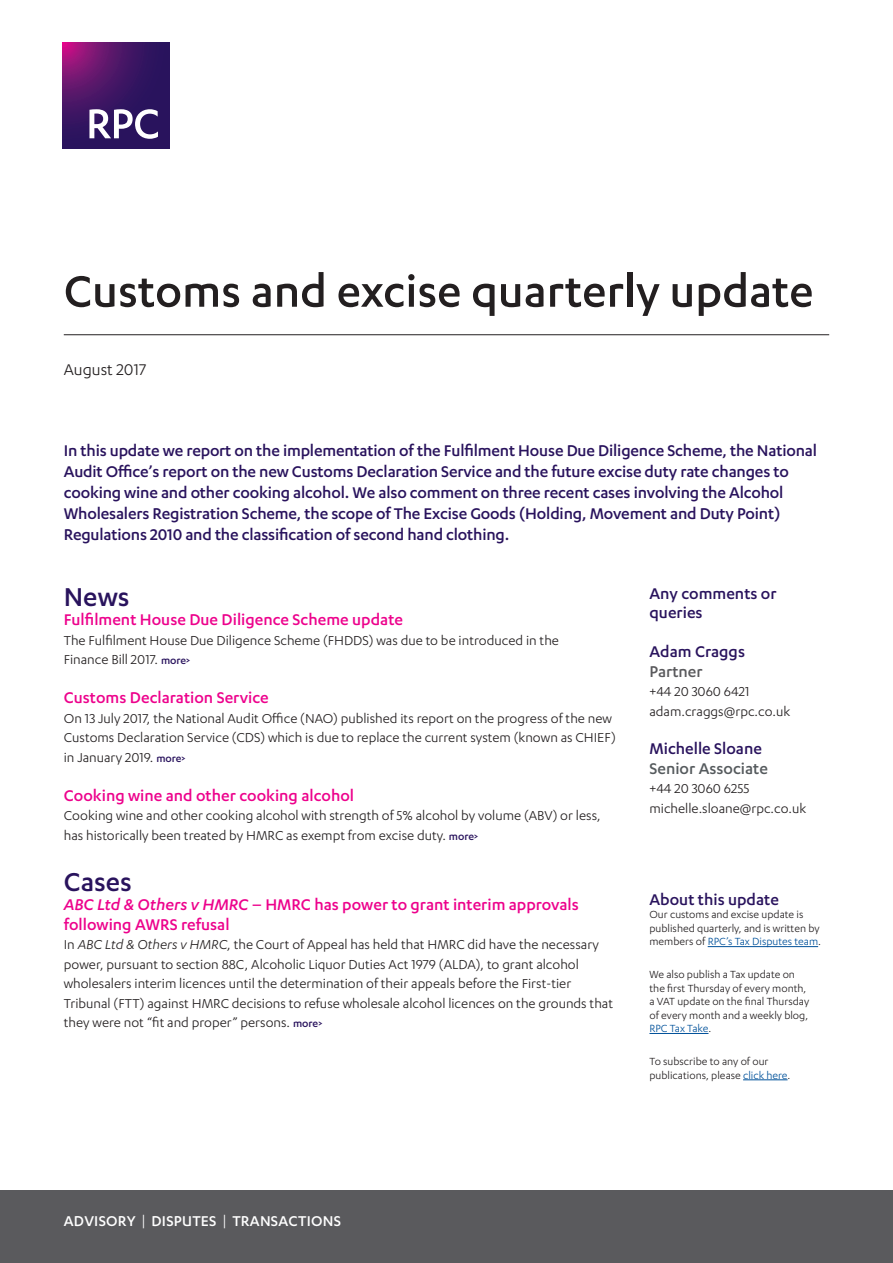
<style>
.page{position:relative;width:893px;height:1263px;background:#fff}
.page>*{position:absolute;margin:0;border:0;box-sizing:border-box;transform-origin:0 0}
.Main_cover_title__on{font:500 51px "Karbon";color:#231f20}
.Update_section_title{font:500 30px "Karbon";color:#29135d}
.Intro_text__12pt{font:500 18px/21px "Karbon";letter-spacing:-.01em;color:#29135d}
.Heading_2__pink{font:500 18px "Karbon";color:#ed028c}
.Update_article_title{font:500 18px/19.5px "Karbon";color:#ed028c}
.Contacts_title{font:500 18px/19.5px "Karbon";color:#29135d}
.Contacts_Name{font:500 18px "Karbon";color:#29135d}
.NEW_Contacts_positio{font:500 18px "Karbon";color:#565b5e}
.Date_style{font:18px "Karbon";color:#231f20}
.Contacts_position{font:500 18px "Karbon";color:#5a5a5d}
.t1{font:500 16.5px "Karbon";letter-spacing:.015em;color:#fff}
.Body{font:15px/19.5px "Karbon";color:#231f20}
.Contacts_email_tel{font:15px "Karbon";color:#231f20}
.Body-2{font:12px/13.5px "Karbon";color:#231f20}
.s1{font-weight:500;font-size:12px;color:#29135d}
.s2{font-style:italic}
.s3{color:#01519a}
.s4{font-weight:400}
</style>
<div class="page">
<svg style="left:63px;top:43px;width:106px;height:106px;background:#461565"></svg>
<svg style="left:89px;top:109px;width:69px;height:30px"></svg>
<div style="left:0;top:1191px;width:893px;height:72px;background:#5a5a5d"></div>
<hr style="left:64px;top:334px;width:765px;height:1px;background:#231f20">
<hr style="left:708px;top:946px;width:110px;height:1px;background:#01519a">
<hr style="left:649px;top:1033px;width:59px;height:1px;background:#01519a">
<hr style="left:743px;top:1079px;width:45px;height:1px;background:#01519a">
<p class="Main_cover_title__on" style="left:64px;top:263px;width:751px">Customs and excise quarterly update</p>
<p class="Date_style" style="left:64px;top:360px;width:84px">August 2017</p>
<p class="Intro_text__12pt" style="left:64px;top:439px;width:755px">In this update we report on the implementation of the Fulfilment House Due Diligence Scheme, the National Audit Office’s report on the new Customs Declaration Service and the future excise duty rate changes to cooking wine and other cooking alcohol. We also comment on three recent cases involving the Alcohol Wholesalers Registration Scheme, the scope of The Excise Goods (Holding, Movement and Duty Point)<br>Regulations 2010 and the classification of second hand clothing.</p>
<p class="Update_section_title" style="left:64px;top:580px;width:67px">News</p>
<p class="Heading_2__pink" style="left:64px;top:610px;width:341px">Fulfilment House Due Diligence Scheme update</p>
<p class="Body" style="left:64px;top:630px;width:497px">The Fulfilment House Due Diligence Scheme (FHDDS) was due to be introduced in the<br>Finance Bill 2017. <span class="s1">more&gt;</span></p>
<p class="Heading_2__pink" style="left:64px;top:688px;width:206px">Customs Declaration Service</p>
<p class="Body" style="left:64px;top:708px;width:553px">On 13 July 2017, the National Audit Office (NAO) published its report on the progress of the new<br>Customs Declaration Service (CDS) which is due to replace the current system (known as CHIEF) in January 2019. <span class="s1">more&gt;</span></p>
<p class="Heading_2__pink" style="left:64px;top:785px;width:292px">Cooking wine and other cooking alcohol</p>
<p class="Body" style="left:64px;top:805px;width:538px">Cooking wine and other cooking alcohol with strength of 5% alcohol by volume (ABV) or less, has historically been treated by HMRC as exempt from excise duty. <span class="s1">more&gt;</span></p>
<p class="Update_section_title" style="left:64px;top:865px;width:70px">Cases</p>
<p class="Update_article_title" style="left:64px;top:894px;width:517px"><span class="s2">ABC Ltd &amp; Others v HMRC</span> – HMRC has power to grant interim approvals following AWRS refusal</p>
<p class="Body" style="left:64px;top:934px;width:551px">In <span class="s2">ABC Ltd &amp; Others v HMRC</span>, the Court of Appeal has held that HMRC did have the necessary power, pursuant to section 88C, Alcoholic Liquor Duties Act 1979 (ALDA), to grant alcohol wholesalers interim licences until the determination of their appeals before the First-tier Tribunal (FTT) against HMRC decisions to refuse wholesale alcohol licences on the grounds that they were not “fit and proper” persons. <span class="s1">more&gt;</span></p>
<p class="Contacts_title" style="left:649px;top:583px;width:129px">Any comments or queries</p>
<p class="Contacts_Name" style="left:649px;top:641px;width:97px">Adam Craggs</p>
<p class="Contacts_position" style="left:649px;top:661px;width:55px">Partner</p>
<p class="Contacts_email_tel" style="left:649px;top:683px;width:102px">+44 20 3060 6421</p>
<p class="Contacts_email_tel" style="left:649px;top:703px;width:142px">adam.craggs@rpc.co.uk</p>
<p class="Contacts_Name" style="left:649px;top:739px;width:114px">Michelle Sloane</p>
<p class="NEW_Contacts_positio" style="left:649px;top:758px;width:120px">Senior Associate</p>
<p class="Contacts_email_tel" style="left:649px;top:781px;width:101px">+44 20 3060 6255</p>
<p class="Contacts_email_tel" style="left:649px;top:800px;width:158px">michelle.sloane@rpc.co.uk</p>
<p class="Contacts_title" style="left:649px;top:889px;width:131px">About this update</p>
<p class="Body-2" style="left:649px;top:908px;width:173px">Our customs and excise update is published quarterly, and is written by members of <span class="s3">RPC’s Tax Disputes team</span>.</p>
<p class="Body-2" style="left:649px;top:967px;width:161px">We also publish a Tax update on the first Thursday of every month, a VAT update on the final Thursday of every month and a weekly blog,<br><span class="s3">RPC Tax Take</span>.</p>
<p class="Body-2" style="left:649px;top:1054px;width:142px">To subscribe to any of our publications, please <span class="s3">click here</span>.</p>
<p class="t1" style="left:64px;top:1212px;width:279px">ADVISORY <span class="s4">|</span> DISPUTES <span class="s4">|</span> TRANSACTIONS</p>
</div>
